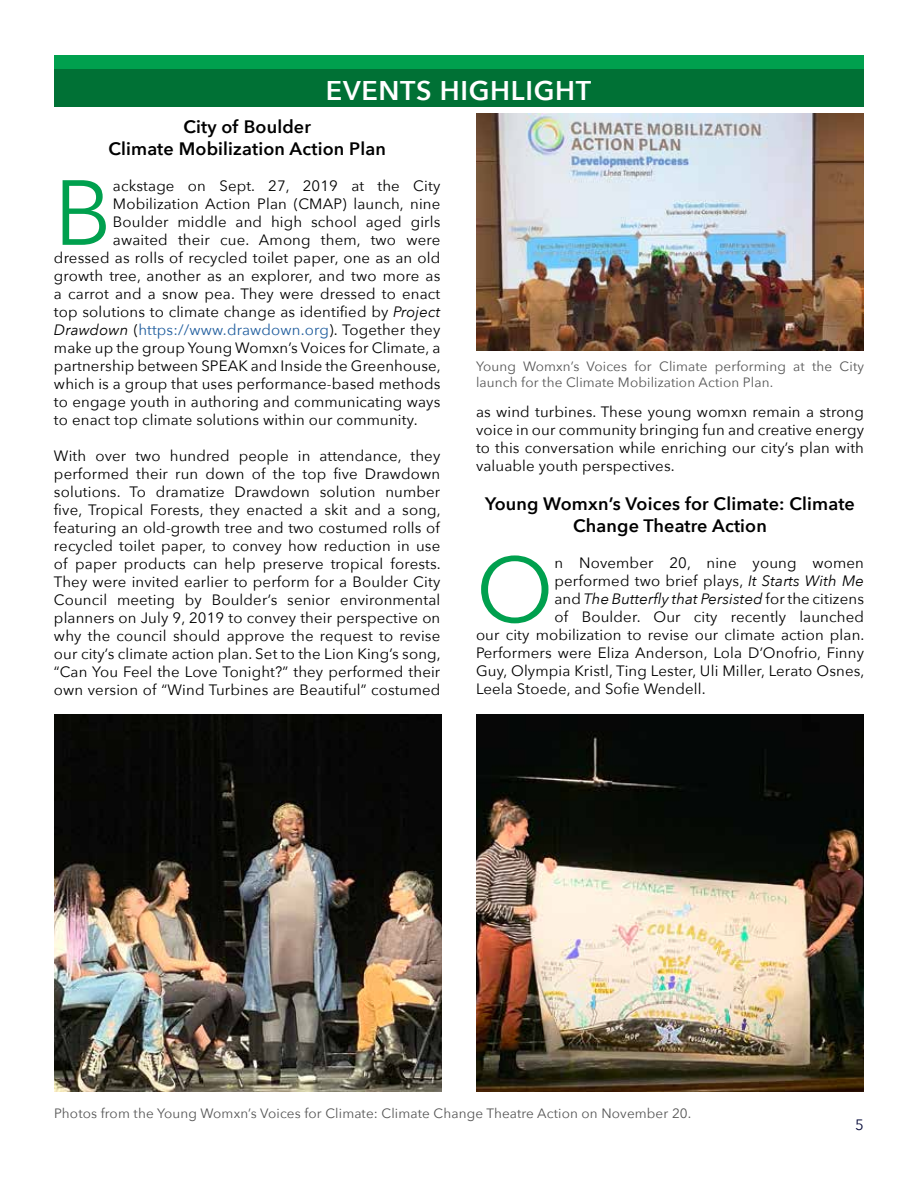
<style>
.page{position:relative;width:918px;height:1188px;background:#fff}
.page>*{position:absolute;margin:0;border:0;box-sizing:border-box;transform-origin:0 0}
.t1{font:91.2px "Avenir Next";color:#00a04e}
.t2{font:600 27px "Avenir Next";letter-spacing:.025em;color:#fff}
.t3{font:600 18px/21.6px "Avenir Next";letter-spacing:.01em;color:#000;text-align:center}
.t4{font:15px/18px "Avenir Next";letter-spacing:.01em;color:#000;text-align:justify}
.t5{font:15px "Avenir Next";letter-spacing:.01em;color:#215e9e}
.t6{font:italic 15px "Avenir Next";letter-spacing:.01em;color:#000}
.t7{font:15px "Avenir Next";color:#050938}
.t8{font:13.5px/16.2px "Avenir Next";letter-spacing:.01em;color:#555}
.s1{font-style:italic}
.s2{font-style:italic;color:#000}
.s3{color:#000}
.s4{font-style:normal}
</style>
<div class="page">
<div style="left:54px;top:56px;width:810px;height:13px;background:#00a04e"></div>
<div style="left:54px;top:69px;width:810px;height:38px;background:#007135"></div>
<img style="left:476px;top:114px;width:388px;height:237px">
<img style="left:54px;top:715px;width:388px;height:377px">
<img style="left:476px;top:715px;width:388px;height:377px">
<h2 class="t2" style="left:326px;top:67px;width:267px">EVENTS HIGHLIGHT</h2>
<p class="t3" style="left:108px;top:116px;width:279px">City of Boulder<br>Climate Mobilization Action Plan</p>
<h1 class="t1" style="left:54px;top:136px;width:60px">B</h1>
<p class="t4" style="left:113px;top:176px;width:329px">ackstage on Sept. 27, 2019 at the City</p>
<p class="t4" style="left:113px;top:194px;width:329px">Mobilization Action Plan (CMAP) launch, nine</p>
<p class="t4" style="left:113px;top:212px;width:329px">Boulder middle and high school aged girls</p>
<p class="t4" style="left:113px;top:230px;width:329px">awaited their cue. Among them, two were</p>
<p class="t4" style="left:54px;top:248px;width:388px">dressed as rolls of recycled toilet paper, one as an old</p>
<p class="t4" style="left:54px;top:266px;width:388px">growth tree, another as an explorer, and two more as</p>
<p class="t4" style="left:54px;top:284px;width:388px">a carrot and a snow pea. They were dressed to enact</p>
<p class="t4" style="left:54px;top:302px;width:388px">top solutions to climate change as identified by <span class="s1">Project</span></p>
<p class="t5" style="left:54px;top:317px;width:388px"><span class="s2">Drawdown</span> <span class="s3">(</span>https://www.drawdown.org<span class="s3">). Together they</span></p>
<p class="t4" style="left:54px;top:338px;width:388px">make up the group Young Womxn’s Voices for Climate, a</p>
<p class="t4" style="left:54px;top:356px;width:388px">partnership between SPEAK and Inside the Greenhouse,</p>
<p class="t4" style="left:54px;top:374px;width:388px">which is a group that uses performance-based methods</p>
<p class="t4" style="left:54px;top:392px;width:388px">to engage youth in authoring and communicating ways</p>
<p class="t4" style="left:54px;top:410px;width:365px">to enact top climate solutions within our community.</p>
<p class="t4" style="left:54px;top:446px;width:388px">With over two hundred people in attendance, they performed their run down of the top five Drawdown solutions. To dramatize Drawdown solution number five, Tropical Forests, they enacted a skit and a song, featuring an old-growth tree and two costumed rolls of recycled toilet paper, to convey how reduction in use of paper products can help preserve tropical forests.<br>They were invited earlier to perform for a Boulder City Council meeting by Boulder’s senior environmental planners on July 9, 2019 to convey their perspective on why the council should approve the request to revise our city’s climate action plan. Set to the Lion King’s song, “Can You Feel the Love Tonight?” they performed their own version of “Wind Turbines are Beautiful” costumed</p>
<p class="t8" style="left:476px;top:358px;width:389px">Young Womxn’s Voices for Climate performing at the City launch for the Climate Mobilization Action Plan.</p>
<p class="t4" style="left:476px;top:402px;width:389px">as wind turbines. These young womxn remain a strong voice in our community bringing fun and creative energy to this conversation while enriching our city’s plan with valuable youth perspectives.</p>
<p class="t3" style="left:485px;top:493px;width:371px">Young Womxn’s Voices for Climate: Climate<br>Change Theatre Action</p>
<h1 class="t1" style="left:476px;top:513px;width:79px">O</h1>
<p class="t4" style="left:555px;top:553px;width:311px">n November 20, nine young women</p>
<p class="t4" style="left:555px;top:571px;width:311px">performed two brief plays, <span class="s1">It Starts With Me</span></p>
<p class="t6" style="left:555px;top:586px;width:311px"><span class="s4">and</span> The Butterfly that Persisted <span class="s4">for the citizens</span></p>
<p class="t4" style="left:555px;top:607px;width:311px">of Boulder. Our city recently launched</p>
<p class="t4" style="left:476px;top:625px;width:390px">our city mobilization to revise our climate action plan.</p>
<p class="t4" style="left:476px;top:643px;width:389px">Performers were Eliza Anderson, Lola D’Onofrio, Finny</p>
<p class="t4" style="left:476px;top:661px;width:390px">Guy, Olympia Kristl, Ting Lester, Uli Miller, Lerato Osnes,</p>
<p class="t4" style="left:476px;top:679px;width:231px">Leela Stoede, and Sofie Wendell.</p>
<p class="t8" style="left:54px;top:1105px;width:639px">Photos from the Young Womxn’s Voices for Climate: Climate Change Theatre Action on November 20.</p>
<p class="t7" style="left:855px;top:1112px;width:10px">5</p>
</div>
